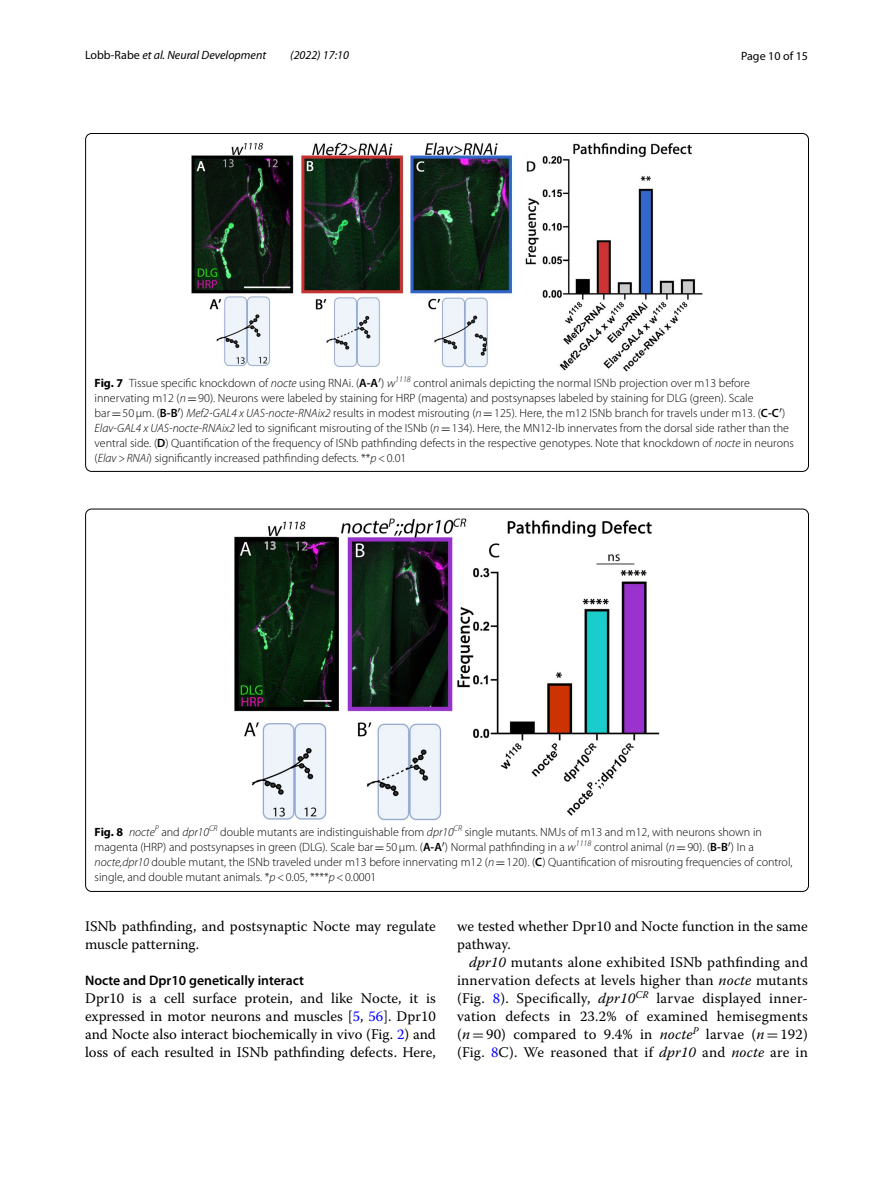
<style>
.page{position:relative;width:893px;height:1187px;background:#fff}
.page>*{position:absolute;margin:0;border:0;box-sizing:border-box;transform-origin:0 0}
.t1{font:14.7px/18px "Warnock Pro";color:#000}
.t2{font:600 13.8px "Myriad Pro";color:#000}
.t3{font:300 12px/15px "Myriad Pro";color:#000}
.t4{font:italic 12px "Myriad Pro";color:#000}
.t5{font:12px "Myriad Pro";color:#000}
.s1{font-style:normal}
.s2{font-weight:700}
.s3{font-style:italic}
.s4{font-weight:600}
.s5{font-family:"MTSY";font-weight:400}
.s6{color:#00f}
.s7{font-family:"MTSY"}
</style>
<div class="page">
<img style="left:192px;top:142px;width:510px;height:229px">
<img style="left:234px;top:518px;width:426px;height:303px">
<p class="t4" style="left:85px;top:48px;width:183px"><span class="s1">Lobb‑Rabe</span> et al. Neural Development</p>
<p class="t4" style="left:290px;top:48px;width:60px">(2022) 17:10</p>
<p class="t5" style="left:741px;top:48px;width:68px">Page 10 of 15</p>
<p class="t3" style="left:95px;top:376px;width:701px"><span class="s2">Fig. 7</span> Tissue specific knockdown of <span class="s3">nocte</span> using RNAi. (<span class="s4">A-A</span> ) <span class="s3">w</span><sup>1118</sup> control animals depicting the normal ISNb projection over m13 before innervating m12 (<span class="s3">n</span><span class="s5">=</span>90). Neurons were labeled by staining for HRP (magenta) and postsynapses labeled by staining for DLG (green). Scale bar<span class="s5">=</span>50μm. (<span class="s4">B-B</span> ) <span class="s3">Mef2-GAL4 x UAS-nocte-RNAix2</span> results in modest misrouting (<span class="s3">n</span><span class="s5">=</span>125). Here, the m12 ISNb branch for travels under m13. (<span class="s4">C-C</span> )<br><span class="s3">Elav-GAL4 x UAS-nocte-RNAix2</span> led to significant misrouting of the ISNb (<span class="s3">n</span><span class="s5">=</span>134). Here, the MN12-Ib innervates from the dorsal side rather than the ventral side. (<span class="s4">D</span>) Quantification of the frequency of ISNb pathfinding defects in the respective genotypes. Note that knockdown of <span class="s3">nocte</span> in neurons (<span class="s3">Elav&gt;RNAi</span>) significantly increased pathfinding defects. **<span class="s3">p</span>&lt;0.01</p>
<p class="t3" style="left:95px;top:824px;width:699px"><span class="s2">Fig. 8</span> <span class="s3">nocte</span><sup>P</sup> and <span class="s3">dpr10</span><sup>CR</sup> double mutants are indistinguishable from <span class="s3">dpr10</span><sup>CR</sup> single mutants. NMJs of m13 and m12, with neurons shown in magenta (HRP) and postsynapses in green (DLG). Scale bar<span class="s5">=</span>50μm. (<span class="s4">A-A</span> ) Normal pathfinding in a <span class="s3">w</span><sup>1118</sup> control animal (<span class="s3">n</span><span class="s5">=</span>90). (<span class="s4">B-B</span> ) In a <span class="s3">nocte,dpr10</span> double mutant, the ISNb traveled under m13 before innervating m12 (<span class="s3">n</span><span class="s5">=</span>120). (<span class="s4">C</span>) Quantification of misrouting frequencies of control, single, and double mutant animals. *<span class="s3">p</span>&lt;0.05, ****<span class="s3">p</span>&lt;0.0001</p>
<p class="t1" style="left:85px;top:917px;width:352px">ISNb pathfinding, and postsynaptic Nocte may regulate muscle patterning.</p>
<p class="t2" style="left:85px;top:971px;width:220px">Nocte and Dpr10 genetically interact</p>
<p class="t1" style="left:85px;top:989px;width:352px;text-align:justify">Dpr10 is a cell surface protein, and like Nocte, it is expressed in motor neurons and muscles [<span class="s6">5</span>, <span class="s6">56</span>]. Dpr10 and Nocte also interact biochemically in vivo (Fig. <span class="s6">2</span>) and loss of each resulted in ISNb pathfinding defects. Here,</p>
<p class="t1" style="left:457px;top:917px;width:352px">we tested whether Dpr10 and Nocte function in the same pathway.</p>
<p class="t1" style="left:457px;top:953px;width:352px;text-align:justify;text-indent:12px"><span class="s3">dpr10</span> mutants alone exhibited ISNb pathfinding and innervation defects at levels higher than <span class="s3">nocte</span> mutants (Fig. <span class="s6">8</span>). Specifically, <span class="s3">dpr10</span><sup>CR</sup> larvae displayed inner&shy;vation defects in 23.2% of examined hemisegments (<span class="s3">n</span><span class="s7">=</span>90) compared to 9.4% in <span class="s3">nocte</span><sup>P</sup> larvae (<span class="s3">n</span><span class="s7">=</span>192) (Fig. <span class="s6">8</span>C). We reasoned that if <span class="s3">dpr10</span> and <span class="s3">nocte</span> are in</p>
</div>
